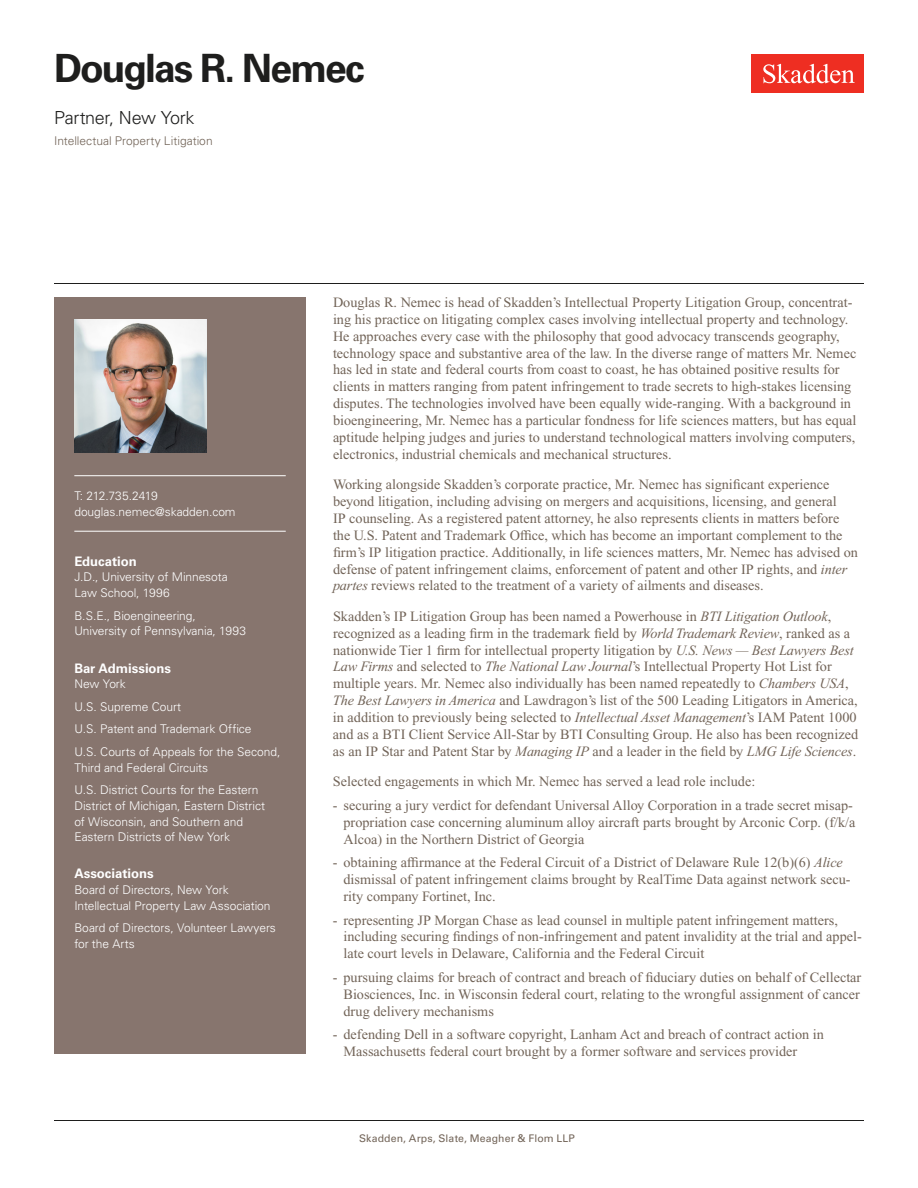
<style>
.page{position:relative;width:918px;height:1188px;background:#fff}
.page>*{position:absolute;margin:0;border:0;box-sizing:border-box;transform-origin:0 0}
.Name{font:700 39px "Univers LT Std";letter-spacing:-.05em;color:#1e1e1d}
.Title_and_Office{font:300 18px "Univers LT Std";letter-spacing:-.02em;color:#1e1e1d}
.Main_Body{font:14.25px/16.8px "Times New Roman PS Std";color:#726458}
.Main_Body_Bulleted{font:14.25px/16.8px "Times New Roman PS Std";color:#726458}
.Bar_Admission_Education{font:700 13.2px "Univers LT Std";letter-spacing:-.005em;color:#fff}
.Sidebar_text{font:300 12px/15.8px "Univers LT Std";letter-spacing:-.005em;color:#fff}
.Practice{font:300 12px "Univers LT Std";color:#726458}
.Email{font:300 12px "Univers LT Std";letter-spacing:-.005em;color:#fff}
.Phone_Number{font:300 12px "Univers LT Std";letter-spacing:-.025em;color:#fff}
.Folio{font:10.5px "Univers LT Std";letter-spacing:.01em;color:#726458}
.s1{font-style:italic}
.s2{font-weight:700;color:#fff}
</style>
<div class="page">
<div style="left:752px;top:54px;width:112px;height:39px;background:#ee2e22"></div>
<svg style="left:763px;top:64px;width:92px;height:19px"></svg>
<div style="left:54px;top:297px;width:252px;height:756px;background:#87756e"></div>
<hr style="left:74px;top:475px;width:212px;height:1px;background:#fff">
<hr style="left:74px;top:531px;width:212px;height:1px;background:#fff">
<img style="left:74px;top:320px;width:132px;height:132px">
<hr style="left:54px;top:1120px;width:810px;height:1px;background:#1e1e1d">
<hr style="left:54px;top:283px;width:810px;height:1px;background:#1e1e1d">
<h1 class="Name" style="left:54px;top:46px;width:312px">Douglas R. Nemec</h1>
<h2 class="Title_and_Office" style="left:54px;top:107px;width:142px">Partner, New York</h2>
<h3 class="Practice" style="left:54px;top:134px;width:160px">Intellectual Property Litigation</h3>
<p class="Phone_Number" style="left:74px;top:489px;width:85px">T: 212.735.2419</p>
<p class="Email" style="left:74px;top:504px;width:163px">douglas.nemec@skadden.com</p>
<p class="Bar_Admission_Education" style="left:74px;top:553px;width:64px">Education</p>
<p class="Sidebar_text" style="left:74px;top:569px;width:155px">J.D., University of Minnesota<br>Law School, 1996</p>
<p class="Sidebar_text" style="left:74px;top:608px;width:173px">B.S.E., Bioengineering,<br>University of Pennsylvania, 1993</p>
<p class="Bar_Admission_Education" style="left:74px;top:660px;width:98px">Bar Admissions</p>
<p class="Sidebar_text" style="left:74px;top:676px;width:53px">New York</p>
<p class="Sidebar_text" style="left:74px;top:699px;width:108px">U.S. Supreme Court</p>
<p class="Sidebar_text" style="left:74px;top:721px;width:179px">U.S. Patent and Trademark Office</p>
<p class="Sidebar_text" style="left:74px;top:744px;width:208px">U.S. Courts of Appeals for the Second,<br>Third and Federal Circuits</p>
<p class="Sidebar_text" style="left:74px;top:782px;width:192px">U.S. District Courts for the Eastern District of Michigan, Eastern District of Wisconsin, and Southern and Eastern Districts of New York</p>
<p class="Bar_Admission_Education" style="left:74px;top:866px;width:81px">Associations</p>
<p class="Sidebar_text" style="left:74px;top:882px;width:198px">Board of Directors, New York<br>Intellectual Property Law Association</p>
<p class="Sidebar_text" style="left:74px;top:920px;width:203px">Board of Directors, Volunteer Lawyers for the Arts</p>
<p class="Main_Body" style="left:333px;top:294px;width:525px">Douglas R. Nemec is head of Skadden’s Intellectual Property Litigation Group, concentrat&shy;ing his practice on litigating complex cases involving intellectual property and technology.<br>He approaches every case with the philosophy that good advocacy transcends geography, technology space and substantive area of the law. In the diverse range of matters Mr. Nemec has led in state and federal courts from coast to coast, he has obtained positive results for clients in matters ranging from patent infringement to trade secrets to high-stakes licensing disputes. The technologies involved have been equally wide-ranging. With a background in bioengineering, Mr. Nemec has a particular fondness for life sciences matters, but has equal aptitude helping judges and juries to understand technological matters involving computers, electronics, industrial chemicals and mechanical structures.</p>
<p class="Main_Body" style="left:333px;top:476px;width:527px">Working alongside Skadden’s corporate practice, Mr. Nemec has significant experience beyond litigation, including advising on mergers and acquisitions, licensing, and general<br>IP counseling. As a registered patent attorney, he also represents clients in matters before the U.S. Patent and Trademark Office, which has become an important complement to the firm’s IP litigation practice. Additionally, in life sciences matters, Mr. Nemec has advised on defense of patent infringement claims, enforcement of patent and other IP rights, and <span class="s1">inter partes</span> reviews related to the treatment of a variety of ailments and diseases.</p>
<p class="Main_Body" style="left:333px;top:608px;width:527px">Skadden’s IP Litigation Group has been named a Powerhouse in <span class="s1">BTI Litigation Outlook</span>, recognized as a leading firm in the trademark field by <span class="s1">World Trademark Review</span>, ranked as a nationwide Tier 1 firm for intellectual property litigation by <span class="s1">U.S. News — Best Lawyers Best Law Firms</span> and selected to <span class="s1">The National Law Journal</span>’s Intellectual Property Hot List for multiple years. Mr. Nemec also individually has been named repeatedly to <span class="s1">Chambers USA</span>, <span class="s1">The Best Lawyers in America</span> and Lawdragon’s list of the 500 Leading Litigators in America, in addition to previously being selected to <span class="s1">Intellectual Asset Management</span>’s IAM Patent 1000 and as a BTI Client Service All-Star by BTI Consulting Group. He also has been recognized as an IP Star and Patent Star by <span class="s1">Managing IP</span> and a leader in the field by <span class="s1">LMG Life Sciences</span>.</p>
<p class="Main_Body" style="left:333px;top:773px;width:424px">Selected engagements in which Mr. Nemec has served a lead role include:</p>
<p class="Main_Body_Bulleted" style="left:343px;top:797px;width:514px;text-indent:-10px">- securing a jury verdict for defendant Universal Alloy Corporation in a trade secret misap&shy;propriation case concerning aluminum alloy aircraft parts brought by Arconic Corp. (f/k/a<br>Alcoa) in the Northern District of Georgia</p>
<p class="Main_Body_Bulleted" style="left:343px;top:854px;width:509px;text-indent:-10px">- obtaining affirmance at the Federal Circuit of a District of Delaware Rule 12(b)(6) <span class="s1">Alice </span>dismissal of patent infringement claims brought by RealTime Data against network secu&shy;rity company Fortinet, Inc.</p>
<p class="Main_Body_Bulleted" style="left:343px;top:911px;width:520px;text-indent:-10px">- representing JP Morgan Chase as lead counsel in multiple patent infringement matters, including securing findings of non-infringement and patent invalidity at the trial and appel&shy;late court levels in Delaware, California and the Federal Circuit</p>
<p class="Main_Body_Bulleted" style="left:343px;top:969px;width:519px;text-align:justify;text-indent:-10px">- pursuing claims for breach of contract and breach of fiduciary duties on behalf of Cellectar Biosciences, Inc. in Wisconsin federal court, relating to the wrongful assignment of cancer drug delivery mechanisms</p>
<p class="Main_Body_Bulleted" style="left:343px;top:1026px;width:482px;text-indent:-10px">- defending Dell in a software copyright, Lanham Act and breach of contract action in<br>Massachusetts federal court brought by a former software and services provider</p>
<p class="Folio" style="left:343px;top:1132px;width:233px"><span class="s2">1</span> Skadden, Arps, Slate, Meagher &amp; Flom LLP</p>
</div>
